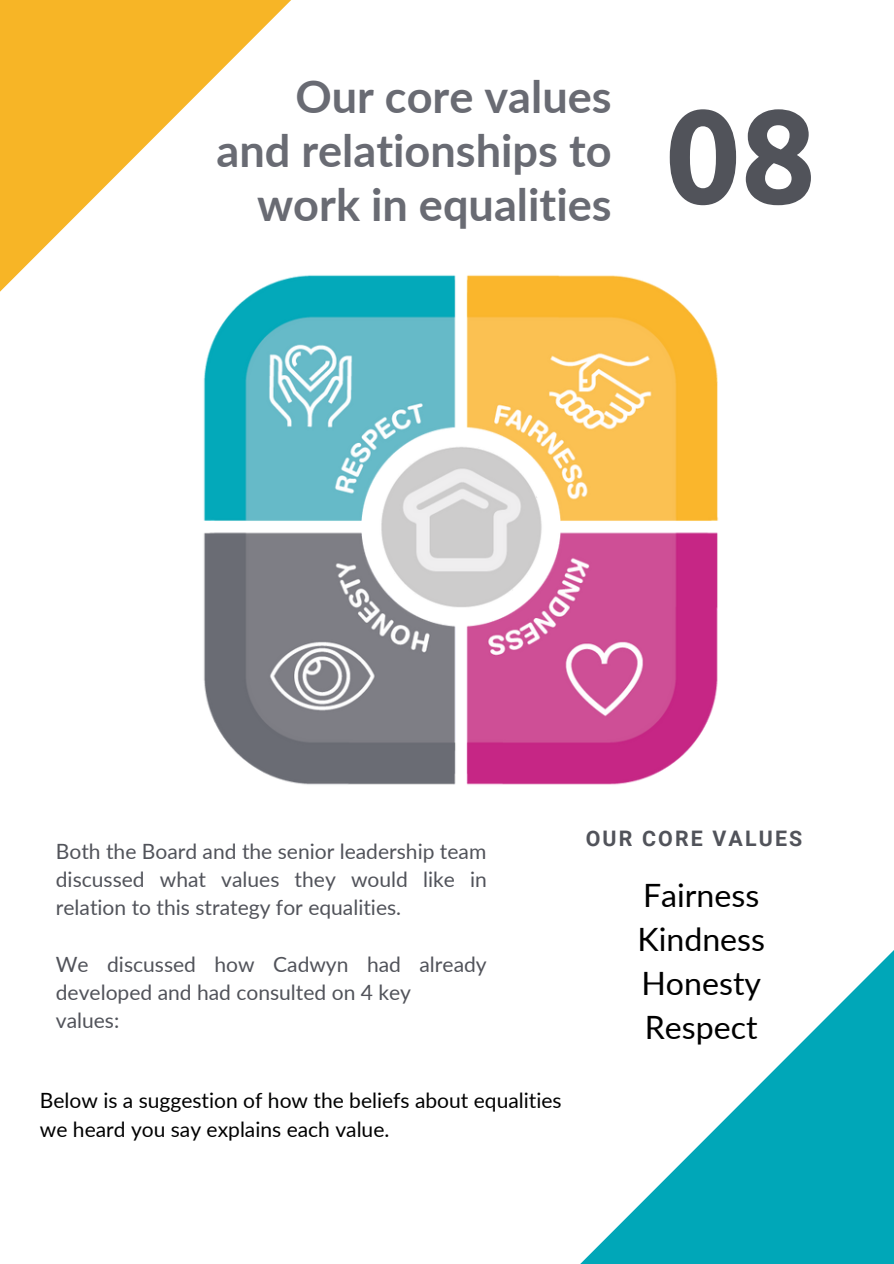
<style>
.page{position:relative;width:894px;height:1264px;background:#fff}
.page>*{position:absolute;margin:0;border:0;box-sizing:border-box;transform-origin:0 0}
.t1{font:700 132.6px "Ubuntu";color:#51535a}
.t2{font:700 45px/54px "Lato";color:#696b73;text-align:right}
.t3{font:32.1px "Lato";color:#000}
.t4{font:700 21.3px "Roboto";letter-spacing:.1em;color:#51535a}
.t5{font:21px/28.2px "Lato";color:#51535a;text-align:justify}
.t6{font:21px "Lato";color:#000}
</style>
<div class="page">
<svg style="left:0;top:0;width:291px;height:292px"></svg>
<svg style="left:581px;top:951px;width:312px;height:312px"></svg>
<img style="left:194px;top:267px;width:525px;height:518px">
<p class="t2" style="left:216px;top:68px;width:396px">Our core values and relationships to work in equalities</p>
<p class="t1" style="left:665px;top:80px;width:152px">08</p>
<p class="t5" style="left:56px;top:836px;width:432px">Both the Board and the senior leadership team discussed what values they would like in relation to this strategy for equalities.</p>
<p class="t5" style="left:56px;top:949px;width:432px">We discussed how Cadwyn had already developed and had consulted on 4 key</p>
<p class="t5" style="left:56px;top:1005px;width:65px">values:</p>
<p class="t6" style="left:40px;top:1086px;width:523px">Below is a suggestion of how the beliefs about equalities</p>
<p class="t6" style="left:40px;top:1116px;width:351px">we heard you say explains each value.</p>
<p class="t4" style="left:585px;top:826px;width:218px">OUR CORE VALUES</p>
<p class="t3" style="left:643px;top:874px;width:118px">Fairness</p>
<p class="t3" style="left:637px;top:919px;width:129px">Kindness</p>
<p class="t3" style="left:641px;top:963px;width:121px">Honesty</p>
<p class="t3" style="left:644px;top:1007px;width:114px">Respect</p>
</div>
